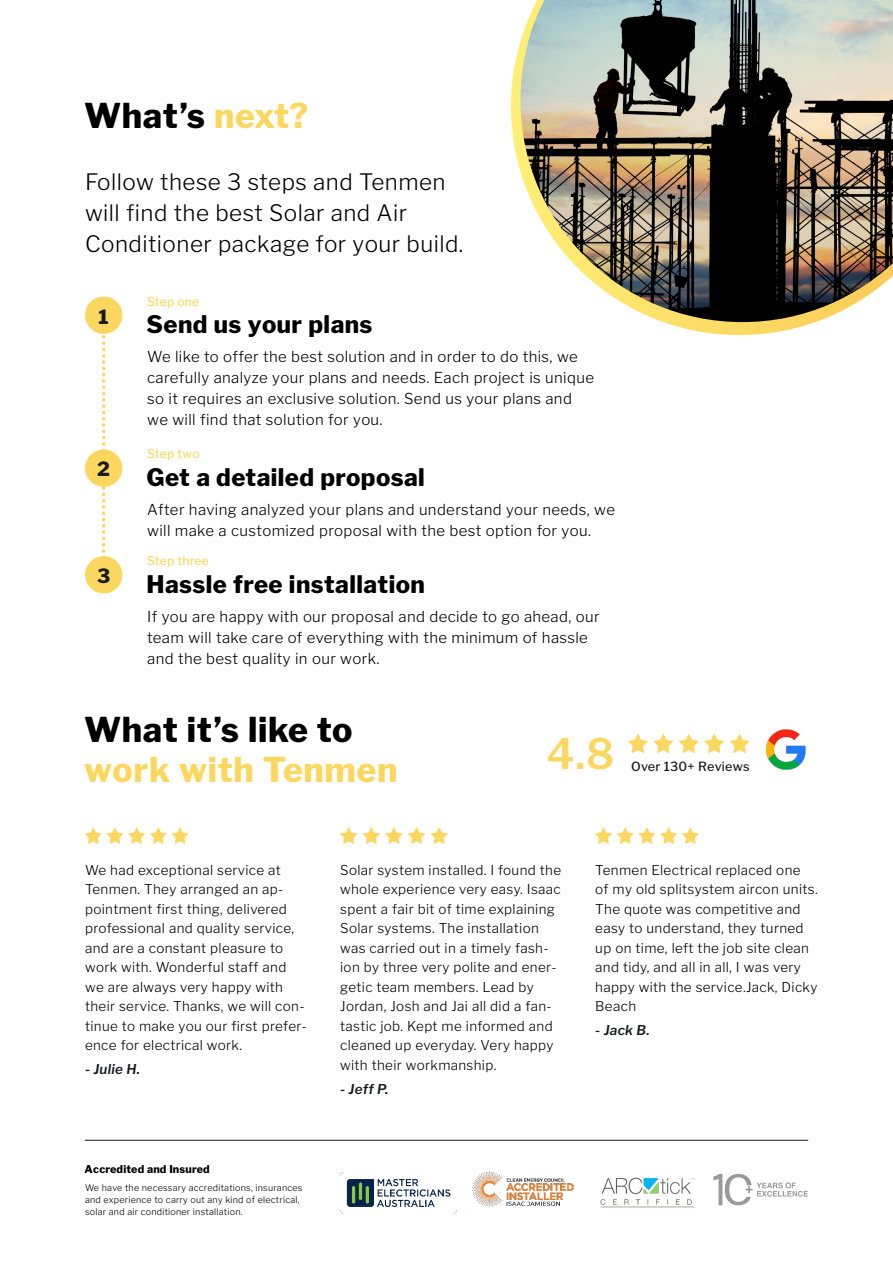
<style>
.page{position:relative;width:893px;height:1263px;background:#fff}
.page>*{position:absolute;margin:0;border:0;box-sizing:border-box;transform-origin:0 0}
.t1{font:600 41.7px "Libre Franklin";color:#fcd760}
.t2{font:800 34.05px "Libre Franklin";letter-spacing:.02em;color:#000}
.t3{font:800 34.05px "Libre Franklin";letter-spacing:.02em;color:#fcd760}
.t4{font:800 24px "Libre Franklin";letter-spacing:.02em;color:#000}
.t5{font:300 22.5px/31.3px "Libre Franklin";letter-spacing:.02em;color:#000}
.t6{font:800 19.5px "Libre Franklin";color:#191c1d}
.t7{font:300 15px/21px "Libre Franklin";letter-spacing:.025em;color:#000}
.t8{font:300 13.5px/19.5px "Libre Franklin";letter-spacing:.025em;color:#000}
.t9{font:italic 600 13.5px "Libre Franklin";letter-spacing:.02em;color:#191c1d}
.t10{font:500 12.6px "Libre Franklin";letter-spacing:.02em;color:#191c1d}
.t11{font:500 12px "Libre Franklin";letter-spacing:.02em;color:#fcd760}
.t12{font:800 10.65px "Libre Franklin";letter-spacing:.02em;color:#000}
.t13{font:300 9px/12px "Libre Franklin";letter-spacing:.025em;color:#000}
.s1{color:#fcd760}
</style>
<div class="page">
<img style="left:766px;top:730px;width:39px;height:40px">
<svg style="left:628px;top:734px;width:20px;height:19px"></svg>
<svg style="left:679px;top:734px;width:19px;height:19px"></svg>
<svg style="left:654px;top:734px;width:19px;height:19px"></svg>
<svg style="left:704px;top:734px;width:20px;height:19px"></svg>
<svg style="left:730px;top:734px;width:19px;height:19px"></svg>
<svg style="left:595px;top:827px;width:38px;height:17px"></svg>
<svg style="left:639px;top:827px;width:60px;height:17px"></svg>
<svg style="left:340px;top:827px;width:17px;height:17px"></svg>
<svg style="left:363px;top:827px;width:85px;height:17px"></svg>
<svg style="left:85px;top:827px;width:103px;height:17px"></svg>
<svg style="left:713px;top:1174px;width:95px;height:31px"></svg>
<img style="left:472px;top:1171px;width:102px;height:36px">
<img style="left:600px;top:1177px;width:95px;height:33px">
<img style="left:340px;top:1172px;width:116px;height:41px">
<svg style="left:102px;top:335px;width:3px;height:221px"></svg>
<div style="left:85px;top:296px;width:37px;height:38px;background:#fcd760;border-radius:50%"></div>
<div style="left:85px;top:449px;width:37px;height:38px;background:#fcd760;border-radius:50%"></div>
<div style="left:85px;top:556px;width:37px;height:37px;background:#fcd760;border-radius:50%"></div>
<svg style="left:511px;top:43px;width:304px;height:292px"></svg>
<img style="left:520px;top:0;width:373px;height:322px">
<hr style="left:85px;top:1140px;width:723px;height:1px;background:#191c1d">
<h2 class="t2" style="left:84px;top:95px;width:226px">What’s <span class="s1">next?</span></h2>
<h3 class="t5" style="left:85px;top:166px;width:380px">Follow these 3 steps and Tenmen will find the best Solar and Air<br>Conditioner package for your build.</h3>
<h3 class="t6" style="left:99px;top:305px;width:12px">1</h3>
<h3 class="t6" style="left:97px;top:458px;width:14px">2</h3>
<h3 class="t6" style="left:97px;top:564px;width:15px">3</h3>
<p class="t11" style="left:147px;top:294px;width:53px">Step one</p>
<h3 class="t4" style="left:146px;top:310px;width:227px">Send us your plans</h3>
<p class="t7" style="left:147px;top:346px;width:448px">We like to offer the best solution and in order to do this, we carefully analyze your plans and needs. Each project is unique so it requires an exclusive solution. Send us your plans and we will find that solution for you.</p>
<p class="t11" style="left:147px;top:447px;width:54px">Step two</p>
<h3 class="t4" style="left:146px;top:463px;width:280px">Get a detailed proposal</h3>
<p class="t7" style="left:147px;top:499px;width:469px">After having analyzed your plans and understand your needs, we will make a customized proposal with the best option for you.</p>
<p class="t11" style="left:147px;top:554px;width:63px">Step three</p>
<h3 class="t4" style="left:146px;top:570px;width:280px">Hassle free installation</h3>
<p class="t7" style="left:147px;top:606px;width:454px">If you are happy with our proposal and decide to go ahead, our team will take care of everything with the minimum of hassle and the best quality in our work.</p>
<h2 class="t2" style="left:84px;top:709px;width:270px">What it’s like to</h2>
<h2 class="t3" style="left:84px;top:749px;width:315px">work with Tenmen</h2>
<h1 class="t1" style="left:547px;top:728px;width:69px">4.8</h1>
<p class="t10" style="left:631px;top:759px;width:120px">Over 130+ Reviews</p>
<p class="t8" style="left:85px;top:860px;width:223px">We had exceptional service at<br>Tenmen. They arranged an ap&shy;pointment first thing, delivered professional and quality service, and are a constant pleasure to work with. Wonderful staff and we are always very happy with their service. Thanks, we will con&shy;tinue to make you our first prefer&shy;ence for electrical work.</p>
<p class="t9" style="left:85px;top:1061px;width:56px">- Julie H.</p>
<p class="t12" style="left:85px;top:1162px;width:127px">Accredited and Insured</p>
<p class="t13" style="left:85px;top:1181px;width:219px">We have the necessary accreditations, insurances and experience to carry out any kind of electrical, solar and air conditioner installation.</p>
<p class="t8" style="left:340px;top:860px;width:223px">Solar system installed. I found the whole experience very easy. Isaac spent a fair bit of time explaining<br>Solar systems. The installation was carried out in a timely fash&shy;ion by three very polite and ener&shy;getic team members. Lead by<br>Jordan, Josh and Jai all did a fan&shy;tastic job. Kept me informed and cleaned up everyday. Very happy with their workmanship.</p>
<p class="t9" style="left:340px;top:1081px;width:50px">- Jeff P.</p>
<p class="t8" style="left:595px;top:860px;width:224px">Tenmen Electrical replaced one<br>of my old splitsystem aircon units.<br>The quote was competitive and easy to understand, they turned up on time, left the job site clean and tidy, and all in all, I was very happy with the service.Jack, Dicky<br>Beach</p>
<p class="t9" style="left:595px;top:1022px;width:56px">- Jack B.</p>
</div>
